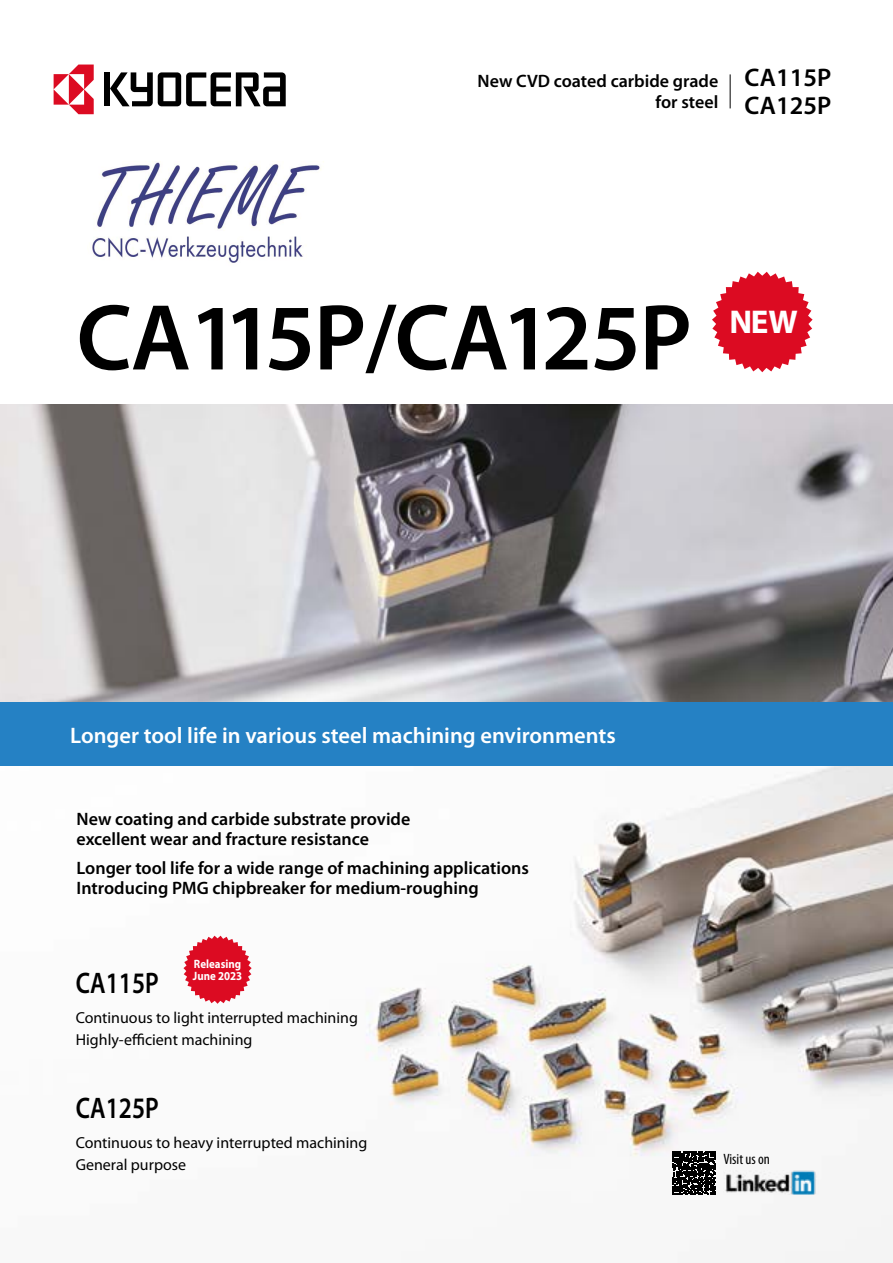
<style>
.page{position:relative;width:893px;height:1263px;background:#fff}
.page>*{position:absolute;margin:0;border:0;box-sizing:border-box;transform-origin:0 0}
.t1{font:600 94.5px "Myriad Pro";letter-spacing:-.02em;color:#000}
.t2{font:700 33px "Myriad Pro";color:#fff}
.t3{font:600 29.85px "Myriad Pro";color:#000;scale:.82 1}
.t4{font:600 25.5px/28.5px "Myriad Pro";color:#000}
.t5{font:600 22.5px "Myriad Pro";color:#fff}
.t6{font:600 18px/20.2px "Myriad Pro";color:#000}
.t7{font:15.9px/22.4px "Myriad Pro";color:#000}
.t8{font:condensed 15px "Myriad Pro";color:#000}
.t9{font:700 12.15px/12.5px "Myriad Pro";color:#fff;scale:.9 1}
</style>
<div class="page">
<img style="left:0;top:765px;width:893px;height:498px">
<svg style="left:179px;top:932px;width:76px;height:77px"></svg>
<div style="left:104px;top:72px;width:6px;height:34px;background:#000"></div>
<svg style="left:110px;top:72px;width:176px;height:34px"></svg>
<svg style="left:54px;top:65px;width:40px;height:49px"></svg>
<hr style="left:730px;top:74px;width:1px;height:34px;background:#000">
<svg style="left:672px;top:1151px;width:44px;height:43px"></svg>
<img style="left:724px;top:1171px;width:94px;height:24px">
<img style="left:0;top:405px;width:893px;height:297px">
<div style="left:0;top:702px;width:893px;height:63px;background:#2581c4"></div>
<svg style="left:712px;top:271px;width:101px;height:102px"></svg>
<img style="left:92px;top:161px;width:232px;height:102px">
<p class="t6" style="left:478px;top:70px;width:242px;line-height:21px;text-align:right">New CVD coated carbide grade for steel</p>
<h3 class="t4" style="left:745px;top:63px;width:88px">CA115P<br>CA125P</h3>
<h1 class="t1" style="left:77px;top:285px;width:617px">CA115P/CA125P</h1>
<h2 class="t2" style="left:729px;top:301px;width:70px">NEW</h2>
<p class="t5" style="left:70px;top:723px;width:547px">Longer tool life in various steel machining environments</p>
<p class="t6" style="left:77px;top:809px;width:335px">New coating and carbide substrate provide excellent wear and fracture resistance</p>
<p class="t6" style="left:77px;top:858px;width:454px">Longer tool life for a wide range of machining applications<br>Introducing PMG chipbreaker for medium-roughing</p>
<p class="t9" style="left:193px;top:957px;width:56px">Releasing<br>June 2023</p>
<h3 class="t3" style="left:76px;top:967px;width:103px">CA115P</h3>
<p class="t7" style="left:76px;top:1006px;width:284px">Continuous to light interrupted machining<br>Highly-efficient machining</p>
<h3 class="t3" style="left:76px;top:1092px;width:103px">CA125P</h3>
<p class="t7" style="left:76px;top:1131px;width:293px">Continuous to heavy interrupted machining<br>General purpose</p>
<p class="t8" style="left:724px;top:1149px;width:48px">Visit us on</p>
</div>
